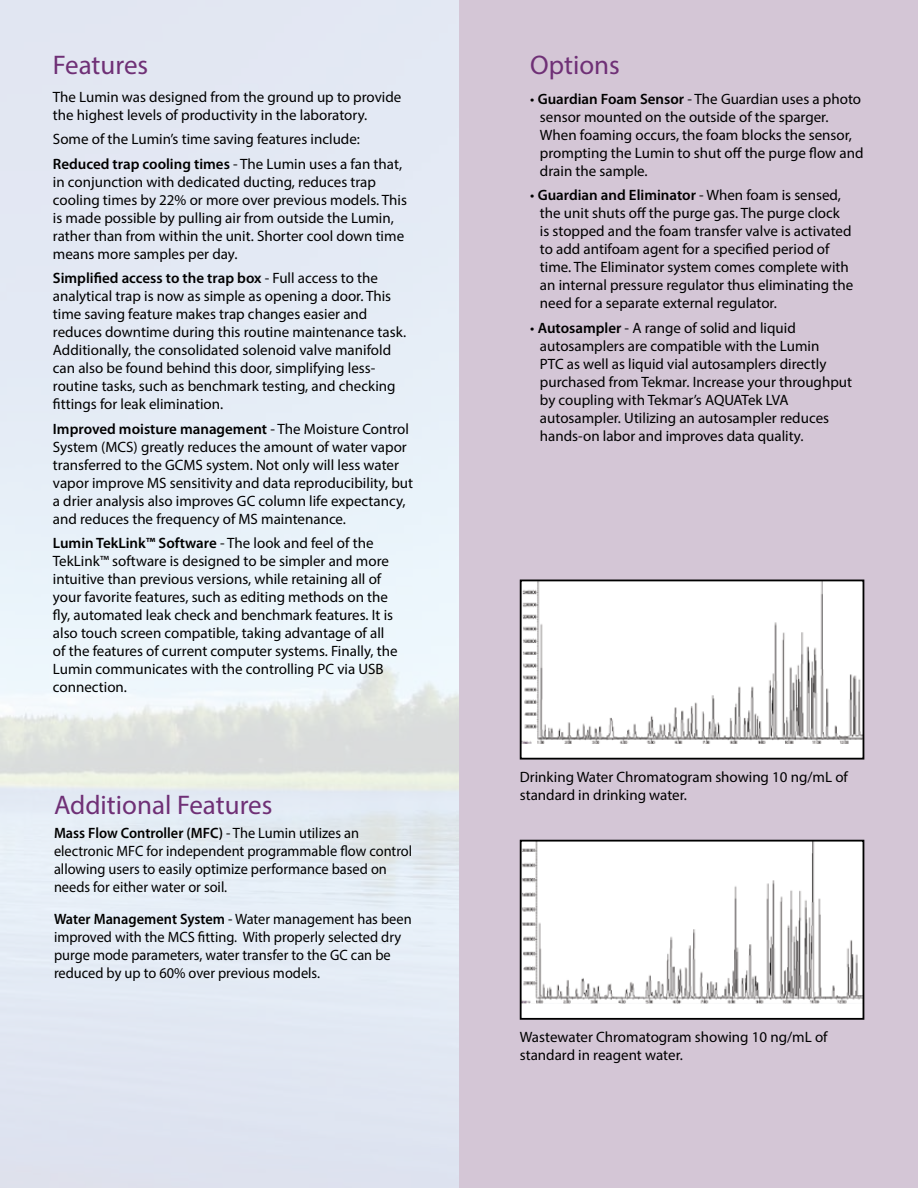
<style>
.page{position:relative;width:918px;height:1188px;background:#fff}
.page>*{position:absolute;margin:0;border:0;box-sizing:border-box;transform-origin:0 0}
.t1{font:27px "Myriad Pro";color:#6f3076}
.t2{font:15px/18px "Myriad Pro";color:#000}
.t3{font:15px/18px "Myriad Pro";color:#000;scale:.96 1}
.s1{font-weight:600}
</style>
<div class="page">
<div style="left:459px;top:0;width:459px;height:1188px;background:#d4c6d6"></div>
<div style="left:521px;top:580px;width:342px;height:179px;background:#fff"></div>
<img style="left:523px;top:583px;width:338px;height:160px">
<div style="left:520px;top:580px;width:344px;height:180px;border:2px solid #000"></div>
<div style="left:521px;top:841px;width:342px;height:178px;background:#fff"></div>
<img style="left:523px;top:843px;width:338px;height:160px">
<div style="left:520px;top:840px;width:344px;height:180px;border:2px solid #000"></div>
<h1 class="t1" style="left:53px;top:49px;width:97px">Features</h1>
<p class="t2" style="left:53px;top:87px;width:350px">The Lumin was designed from the ground up to provide the highest levels of productivity in the laboratory.</p>
<p class="t2" style="left:53px;top:127px;width:351px;line-height:24.5px">Some of the Lumin’s time saving features include:<br><span class="s1">Reduced trap cooling times</span> - The Lumin uses a fan that,</p>
<p class="t2" style="left:53px;top:172px;width:356px">in conjunction with dedicated ducting, reduces trap cooling times by 22% or more over previous models. This is made possible by pulling air from outside the Lumin, rather than from within the unit. Shorter cool down time means more samples per day.</p>
<p class="t2" style="left:53px;top:269px;width:355px"><span class="s1">Simplified access to the trap box</span> - Full access to the analytical trap is now as simple as opening a door. This time saving feature makes trap changes easier and reduces downtime during this routine maintenance task.<br>Additionally, the consolidated solenoid valve manifold can also be found behind this door, simplifying less&shy;routine tasks, such as benchmark testing, and checking fittings for leak elimination.</p>
<p class="t2" style="left:53px;top:419px;width:362px"><span class="s1">Improved moisture management</span> - The Moisture Control System (MCS) greatly reduces the amount of water vapor transferred to the GCMS system. Not only will less water vapor improve MS sensitivity and data reproducibility, but a drier analysis also improves GC column life expectancy, and reduces the frequency of MS maintenance.</p>
<p class="t2" style="left:53px;top:534px;width:346px"><span class="s1">Lumin TekLink™ Software</span> - The look and feel of the TekLink™ software is designed to be simpler and more intuitive than previous versions, while retaining all of your favorite features, such as editing methods on the fly, automated leak check and benchmark features. It is also touch screen compatible, taking advantage of all of the features of current computer systems. Finally, the Lumin communicates with the controlling PC via USB connection.</p>
<h1 class="t1" style="left:54px;top:789px;width:220px">Additional Features</h1>
<p class="t3" style="left:54px;top:824px;width:375px"><span class="s1">Mass Flow Controller (MFC)</span> - The Lumin utilizes an electronic MFC for independent programmable flow control allowing users to easily optimize performance based on needs for either water or soil.</p>
<p class="t3" style="left:54px;top:910px;width:374px"><span class="s1">Water Management System</span> - Water management has been improved with the MCS fitting. With properly selected dry purge mode parameters, water transfer to the GC can be reduced by up to 60% over previous models.</p>
<h1 class="t1" style="left:530px;top:49px;width:91px">Options</h1>
<p class="t2" style="left:540px;top:90px;width:325px;text-indent:-10px">• <span class="s1">Guardian Foam Sensor</span> - The Guardian uses a photo sensor mounted on the outside of the sparger.<br>When foaming occurs, the foam blocks the sensor, prompting the Lumin to shut off the purge flow and drain the sample.</p>
<p class="t2" style="left:540px;top:186px;width:315px;text-indent:-10px">• <span class="s1">Guardian and Eliminator</span> - When foam is sensed, the unit shuts off the purge gas. The purge clock<br>is stopped and the foam transfer valve is activated to add antifoam agent for a specified period of time. The Eliminator system comes complete with an internal pressure regulator thus eliminating the need for a separate external regulator.</p>
<p class="t2" style="left:540px;top:319px;width:314px;text-indent:-10px">• <span class="s1">Autosampler</span> - A range of solid and liquid autosamplers are compatible with the Lumin<br>PTC as well as liquid vial autosamplers directly purchased from Tekmar. Increase your throughput by coupling with Tekmar’s AQUATek LVA autosampler. Utilizing an autosampler reduces hands-on labor and improves data quality.</p>
<p class="t2" style="left:520px;top:767px;width:330px">Drinking Water Chromatogram showing 10 ng/mL of standard in drinking water.</p>
<p class="t2" style="left:520px;top:1027px;width:309px">Wastewater Chromatogram showing 10 ng/mL of standard in reagent water.</p>
</div>
